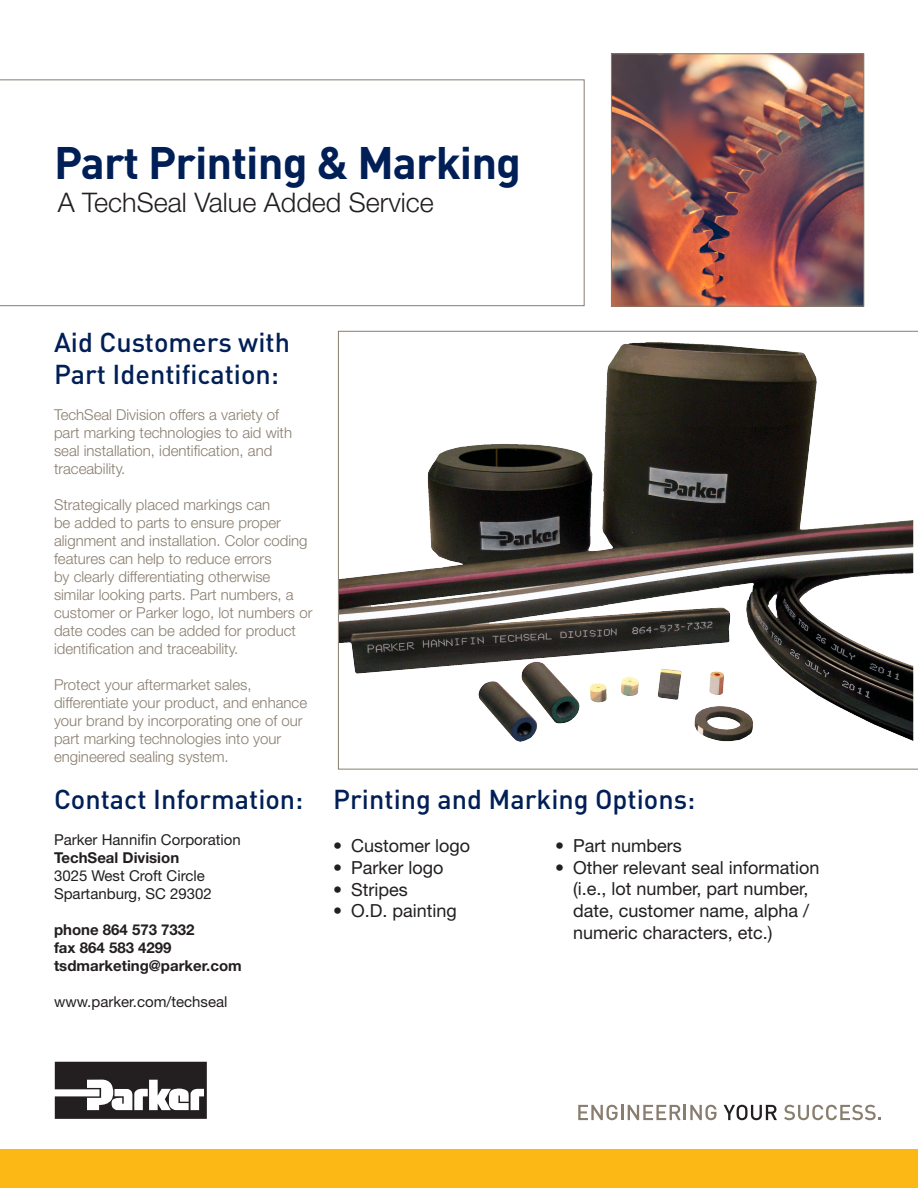
<style>
.page{position:relative;width:918px;height:1188px;background:#fff}
.page>*{position:absolute;margin:0;border:0;box-sizing:border-box;transform-origin:0 0}
.t1{font:700 45px "DINOT";letter-spacing:-.02em;color:#001f56}
.t2{font:500 27px/32.4px "DINOT";color:#001f56}
.t3{font:300 27px "Helvetica Neue LT Std";color:#231f20}
.t4{font:18px/21.6px "Helvetica Neue LT Std";color:#231f20}
.t5{font:300 15px/18px "Helvetica Neue LT Std";color:#887d6e}
.t6{font:15px "Helvetica Neue LT Std";color:#231f20}
.t7{font:700 15px "Helvetica Neue LT Std";color:#231f20}
</style>
<div class="page">
<svg style="left:55px;top:1062px;width:152px;height:57px"></svg>
<div style="left:0;top:1150px;width:918px;height:38px;background:#fcb814"></div>
<svg style="left:578px;top:1105px;width:139px;height:15px"></svg>
<svg style="left:724px;top:1105px;width:53px;height:15px"></svg>
<svg style="left:784px;top:1105px;width:97px;height:15px"></svg>
<svg style="left:0;top:79px;width:585px;height:227px"></svg>
<img style="left:613px;top:55px;width:249px;height:250px">
<div style="left:611px;top:53px;width:253px;height:254px;border:1px solid #887d6e"></div>
<svg style="left:338px;top:331px;width:580px;height:439px"></svg>
<p class="t1" style="left:54px;top:132px;width:469px">Part Printing &amp; Marking</p>
<p class="t3" style="left:58px;top:186px;width:378px">A TechSeal Value Added Service</p>
<p class="t2" style="left:54px;top:324px;width:238px">Aid Customers with<br>Part Identification:</p>
<p class="t5" style="left:54px;top:405px;width:240px">TechSeal Division offers a variety of part marking technologies to aid with seal installation, identification, and traceability.</p>
<p class="t5" style="left:54px;top:495px;width:260px">Strategically placed markings can<br>be added to parts to ensure proper alignment and installation. Color coding features can help to reduce errors<br>by clearly differentiating otherwise similar looking parts. Part numbers, a customer or Parker logo, lot numbers or date codes can be added for product identification and traceability.</p>
<p class="t5" style="left:54px;top:675px;width:255px">Protect your aftermarket sales, differentiate your product, and enhance your brand by incorporating one of our part marking technologies into your engineered sealing system.</p>
<p class="t2" style="left:54px;top:782px;width:251px">Contact Information:</p>
<p class="t6" style="left:54px;top:831px;width:188px">Parker Hannifin Corporation</p>
<p class="t7" style="left:54px;top:849px;width:127px">TechSeal Division</p>
<p class="t6" style="left:54px;top:867px;width:152px">3025 West Croft Circle</p>
<p class="t6" style="left:54px;top:885px;width:159px">Spartanburg, SC 29302</p>
<p class="t7" style="left:54px;top:921px;width:142px">phone 864 573 7332</p>
<p class="t7" style="left:54px;top:939px;width:119px">fax 864 583 4299</p>
<p class="t7" style="left:54px;top:957px;width:189px">tsdmarketing@parker.com</p>
<p class="t6" style="left:54px;top:993px;width:175px">www.parker.com/techseal</p>
<p class="t2" style="left:333px;top:782px;width:364px">Printing and Marking Options:</p>
<p class="t4" style="left:333px;top:835px;width:139px">• Customer logo</p>
<p class="t4" style="left:333px;top:857px;width:112px">• Parker logo</p>
<p class="t4" style="left:333px;top:878px;width:76px">• Stripes</p>
<p class="t4" style="left:333px;top:900px;width:125px">• O.D. painting</p>
<p class="t4" style="left:555px;top:835px;width:128px">• Part numbers</p>
<p class="t4" style="left:573px;top:856px;width:248px;text-indent:-18px">• Other relevant seal information (i.e., lot number, part number, date, customer name, alpha / numeric characters, etc.)</p>
</div>
